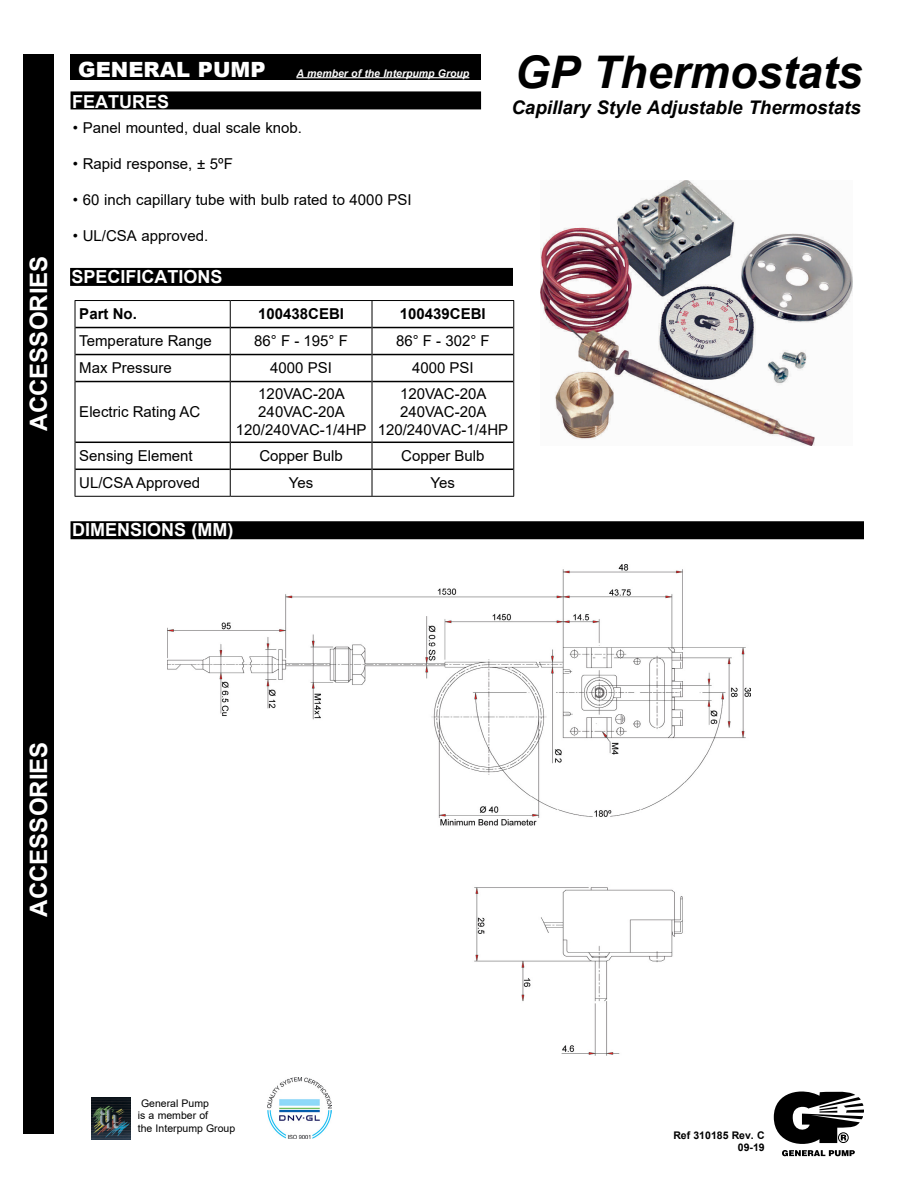
<style>
.page{position:relative;width:918px;height:1188px;background:#fff}
.page>*{position:absolute;margin:0;border:0;box-sizing:border-box;transform-origin:0 0}
.t1{font:italic 700 45px "Arial";color:#000}
.t2{font:700 24px "Arial";color:#fff}
.t3{font:900 21px "Arial";color:#fff}
.t4{font:italic 700 18.75px "Arial";color:#000}
.t5{font:700 18px "Arial";color:#fff}
.t6{font:15px/18px "Arial";color:#000;text-align:center}
.t7{font:700 15px "Arial";color:#000}
.t8{font:10.5px/12.6px "Arial";color:#000}
.t9{font:italic 700 10.5px "Arial";color:#fff}
.t10{font:700 10.5px/12.6px "Arial";color:#000;text-align:right}
</style>
<div class="page">
<div style="left:24px;top:54px;width:30px;height:1080px;background:#000"></div>
<div style="left:71px;top:54px;width:410px;height:26px;background:#000"></div>
<hr style="left:296px;top:77px;width:173px;height:1px;background:#fff">
<svg style="left:774px;top:1091px;width:90px;height:65px"></svg>
<div style="left:71px;top:91px;width:410px;height:18px;background:#000"></div>
<div style="left:70px;top:268px;width:443px;height:18px;background:#000"></div>
<img style="left:167px;top:565px;width:584px;height:490px">
<img style="left:92px;top:1098px;width:39px;height:42px">
<div style="left:71px;top:521px;width:793px;height:18px;background:#000"></div>
<img style="left:268px;top:1078px;width:64px;height:61px">
<img style="left:541px;top:180px;width:312px;height:265px">
<hr style="left:75px;top:327px;width:155px;height:1px;background:#000">
<hr style="left:231px;top:327px;width:141px;height:1px;background:#000">
<hr style="left:372px;top:327px;width:141px;height:1px;background:#000">
<hr style="left:75px;top:354px;width:155px;height:1px;background:#000">
<hr style="left:231px;top:354px;width:141px;height:1px;background:#000">
<hr style="left:372px;top:354px;width:141px;height:1px;background:#000">
<hr style="left:75px;top:381px;width:155px;height:1px;background:#000">
<hr style="left:231px;top:381px;width:141px;height:1px;background:#000">
<hr style="left:372px;top:381px;width:141px;height:1px;background:#000">
<hr style="left:75px;top:442px;width:155px;height:1px;background:#000">
<hr style="left:231px;top:442px;width:141px;height:1px;background:#000">
<hr style="left:372px;top:442px;width:141px;height:1px;background:#000">
<hr style="left:75px;top:469px;width:155px;height:1px;background:#000">
<hr style="left:231px;top:469px;width:141px;height:1px;background:#000">
<hr style="left:372px;top:469px;width:141px;height:1px;background:#000">
<hr style="left:75px;top:300px;width:155px;height:1px;background:#000">
<hr style="left:230px;top:300px;width:142px;height:1px;background:#000">
<hr style="left:372px;top:300px;width:142px;height:1px;background:#000">
<svg style="left:75px;top:301px;width:1px;height:81px"></svg>
<svg style="left:230px;top:301px;width:1px;height:81px"></svg>
<svg style="left:372px;top:301px;width:1px;height:81px"></svg>
<svg style="left:513px;top:301px;width:1px;height:81px"></svg>
<hr style="left:75px;top:382px;width:1px;height:60px;background:#000">
<hr style="left:230px;top:382px;width:1px;height:60px;background:#000">
<hr style="left:372px;top:382px;width:1px;height:60px;background:#000">
<hr style="left:513px;top:382px;width:1px;height:60px;background:#000">
<svg style="left:75px;top:442px;width:1px;height:54px"></svg>
<svg style="left:230px;top:442px;width:1px;height:54px"></svg>
<svg style="left:372px;top:442px;width:1px;height:54px"></svg>
<svg style="left:513px;top:442px;width:1px;height:54px"></svg>
<hr style="left:75px;top:496px;width:155px;height:1px;background:#000">
<hr style="left:230px;top:496px;width:142px;height:1px;background:#000">
<hr style="left:372px;top:496px;width:142px;height:1px;background:#000">
<h2 class="t2" style="left:22px;top:430px;width:176px;rotate:-90deg">ACCESSORIES</h2>
<h3 class="t3" style="left:78px;top:54px;width:189px">GENERAL PUMP</h3>
<p class="t9" style="left:296px;top:66px;width:174px">A member of the Interpump Group</p>
<p class="t5" style="left:72px;top:89px;width:99px">FEATURES</p>
<p class="t6" style="left:73px;top:118px;width:231px">• Panel mounted, dual scale knob.</p>
<p class="t6" style="left:73px;top:154px;width:161px">• Rapid response, ± 5ºF</p>
<p class="t6" style="left:73px;top:190px;width:340px">• 60 inch capillary tube with bulb rated to 4000 PSI</p>
<p class="t6" style="left:73px;top:226px;width:137px">• UL/CSA approved.</p>
<p class="t5" style="left:72px;top:264px;width:153px">SPECIFICATIONS</p>
<h1 class="t1" style="left:515px;top:42px;width:349px">GP Thermostats</h1>
<p class="t4" style="left:511px;top:95px;width:351px">Capillary Style Adjustable Thermostats</p>
<p class="t7" style="left:79px;top:303px;width:59px">Part No.</p>
<p class="t7" style="left:258px;top:303px;width:87px">100438CEBI</p>
<p class="t7" style="left:400px;top:303px;width:87px">100439CEBI</p>
<p class="t6" style="left:79px;top:332px;width:134px">Temperature Range</p>
<p class="t6" style="left:254px;top:332px;width:95px">86° F - 195° F</p>
<p class="t6" style="left:396px;top:332px;width:95px">86° F - 302° F</p>
<p class="t6" style="left:79px;top:359px;width:94px">Max Pressure</p>
<p class="t6" style="left:270px;top:359px;width:63px">4000 PSI</p>
<p class="t6" style="left:412px;top:359px;width:63px">4000 PSI</p>
<p class="t6" style="left:79px;top:403px;width:122px">Electric Rating AC</p>
<p class="t6" style="left:236px;top:385px;width:132px">120VAC-20A<br>240VAC-20A<br>120/240VAC-1/4HP</p>
<p class="t6" style="left:378px;top:385px;width:132px">120VAC-20A<br>240VAC-20A<br>120/240VAC-1/4HP</p>
<p class="t6" style="left:79px;top:447px;width:115px">Sensing Element</p>
<p class="t6" style="left:259px;top:447px;width:85px">Copper Bulb</p>
<p class="t6" style="left:401px;top:447px;width:85px">Copper Bulb</p>
<p class="t6" style="left:79px;top:474px;width:122px">UL/CSA Approved</p>
<p class="t6" style="left:289px;top:474px;width:26px">Yes</p>
<p class="t6" style="left:431px;top:474px;width:26px">Yes</p>
<p class="t5" style="left:72px;top:517px;width:163px">DIMENSIONS (MM)</p>
<h2 class="t2" style="left:22px;top:916px;width:176px;rotate:-90deg">ACCESSORIES</h2>
<p class="t8" style="left:138px;top:1097px;width:99px;text-indent:3px">General Pump<br>is a member of<br>the Interpump Group</p>
<p class="t10" style="left:673px;top:1129px;width:93px">Ref 310185 Rev. C<br>09-19</p>
</div>
